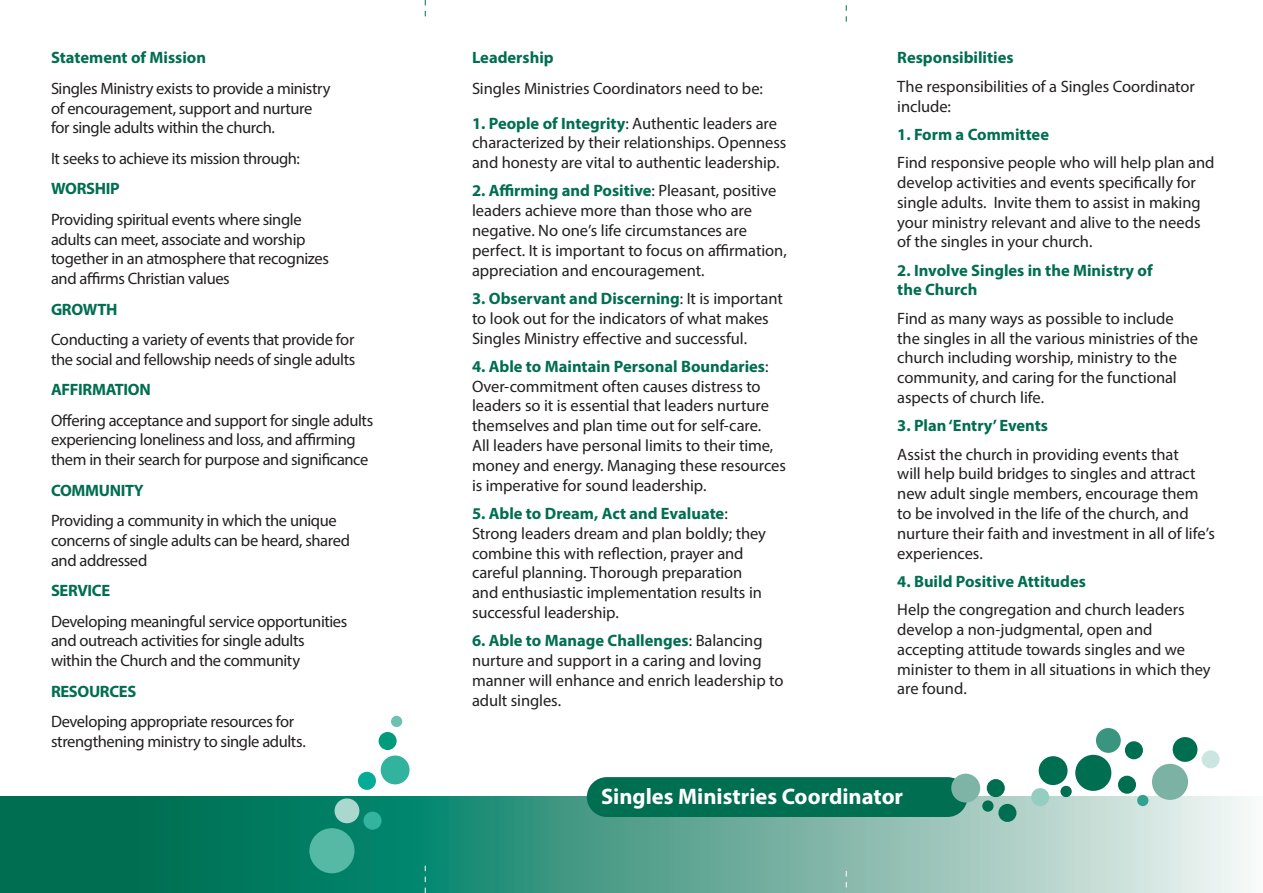
<style>
.page{position:relative;width:1263px;height:893px;background:#fff}
.page>*{position:absolute;margin:0;border:0;box-sizing:border-box;transform-origin:0 0}
.t1{font:700 22.5px "Myriad Pro";color:#fff}
.Body_Text{font:16.5px/19.8px "Myriad Pro";letter-spacing:-.005em;color:#231f20}
.Subheading{font:16.5px/19.8px "Myriad Pro";letter-spacing:-.025em;color:#231f20}
.Body_Text-2{font:700 16.5px/19.8px "Myriad Pro";color:#006e51}
.Subheading-2{font:700 16.5px "Myriad Pro";letter-spacing:-.02em;color:#006e51}
.Subheading-3{font:16.5px "Myriad Pro";letter-spacing:-.005em;color:#231f20}
.Subheading-4{font:700 16.5px "Myriad Pro";color:#006e51}
.s1{font-weight:700;color:#006e51}
</style>
<div class="page">
<svg style="left:0;top:796px;width:1251px;height:97px"></svg>
<div style="left:587px;top:777px;width:380px;height:40px;background:#006e51;border-radius:20px"></div>
<div style="left:1039px;top:756px;width:28px;height:29px;background:#006e51;border-radius:50%"></div>
<div style="left:1075px;top:755px;width:36px;height:36px;background:#006e51;border-radius:50%"></div>
<div style="left:1096px;top:728px;width:25px;height:25px;background:#3a9580;border-radius:50%"></div>
<div style="left:1125px;top:741px;width:18px;height:18px;background:#006e51;border-radius:50%"></div>
<div style="left:998px;top:804px;width:18px;height:18px;background:#006e51;border-radius:50%"></div>
<div style="left:1031px;top:788px;width:18px;height:18px;background:#93cec1;border-radius:50%"></div>
<div style="left:1060px;top:786px;width:12px;height:11px;background:#006e51;border-radius:50%"></div>
<div style="left:951px;top:774px;width:29px;height:28px;background:#7eb4a6;border-radius:50%"></div>
<div style="left:1152px;top:764px;width:36px;height:36px;background:#7cb2a4;border-radius:50%"></div>
<div style="left:1173px;top:737px;width:24px;height:25px;background:#006e51;border-radius:50%"></div>
<svg style="left:1201px;top:750px;width:19px;height:18px"></svg>
<div style="left:987px;top:779px;width:18px;height:18px;background:#006e51;border-radius:50%"></div>
<div style="left:1118px;top:776px;width:18px;height:18px;background:#006e51;border-radius:50%"></div>
<div style="left:1137px;top:795px;width:11px;height:11px;background:#32a18f;border-radius:50%"></div>
<div style="left:982px;top:800px;width:11px;height:12px;background:#006e51;border-radius:50%"></div>
<div style="left:381px;top:755px;width:29px;height:29px;background:#32b39d;border-radius:50%"></div>
<div style="left:309px;top:828px;width:45px;height:45px;background:#56b9a5;border-radius:50%"></div>
<div style="left:335px;top:798px;width:24px;height:25px;background:#aad7ce;border-radius:50%"></div>
<div style="left:363px;top:812px;width:19px;height:18px;background:#33b49e;border-radius:50%"></div>
<div style="left:358px;top:772px;width:18px;height:18px;background:#03ad95;border-radius:50%"></div>
<div style="left:379px;top:732px;width:18px;height:18px;background:#009b7a;border-radius:50%"></div>
<div style="left:391px;top:716px;width:11px;height:11px;background:#6ec0b0;border-radius:50%"></div>
<svg style="left:425px;top:0;width:1px;height:16px"></svg>
<svg style="left:846px;top:5px;width:1px;height:17px"></svg>
<svg style="left:425px;top:866px;width:1px;height:27px"></svg>
<svg style="left:846px;top:871px;width:1px;height:22px"></svg>
<p class="Subheading-4" style="left:51px;top:47px;width:157px">Statement of Mission</p>
<p class="Subheading" style="left:51px;top:78px;width:281px">Singles Ministry exists to provide a ministry of encouragement, support and nurture for single adults within the church.</p>
<p class="Subheading" style="left:51px;top:148px;width:250px">It seeks to achieve its mission through:</p>
<p class="Subheading-2" style="left:51px;top:178px;width:70px">WORSHIP</p>
<p class="Subheading" style="left:51px;top:209px;width:279px">Providing spiritual events where single adults can meet, associate and worship together in an atmosphere that recognizes and affirms Christian values</p>
<p class="Subheading-2" style="left:51px;top:298px;width:68px">GROWTH</p>
<p class="Subheading" style="left:51px;top:329px;width:306px">Conducting a variety of events that provide for the social and fellowship needs of single adults</p>
<p class="Subheading-2" style="left:51px;top:379px;width:101px">AFFIRMATION</p>
<p class="Subheading" style="left:51px;top:410px;width:324px">Offering acceptance and support for single adults experiencing loneliness and loss, and affirming them in their search for purpose and significance</p>
<p class="Subheading-2" style="left:51px;top:479px;width:94px">COMMUNITY</p>
<p class="Subheading" style="left:51px;top:510px;width:300px">Providing a community in which the unique concerns of single adults can be heard, shared and addressed</p>
<p class="Subheading-2" style="left:51px;top:580px;width:61px">SERVICE</p>
<p class="Subheading" style="left:51px;top:611px;width:298px">Developing meaningful service opportunities and outreach activities for single adults within the Church and the community</p>
<p class="Subheading-2" style="left:51px;top:680px;width:87px">RESOURCES</p>
<p class="Subheading" style="left:51px;top:711px;width:256px">Developing appropriate resources for strengthening ministry to single adults.</p>
<p class="Subheading-4" style="left:472px;top:47px;width:83px">Leadership</p>
<p class="Subheading-3" style="left:472px;top:78px;width:292px">Singles Ministries Coordinators need to be:</p>
<p class="Body_Text" style="left:472px;top:113px;width:316px"><span class="s1">1. People of Integrity</span>: Authentic leaders are characterized by their relationships. Openness and honesty are vital to authentic leadership.</p>
<p class="Body_Text" style="left:472px;top:181px;width:316px"><span class="s1">2. Affirming and Positive</span>: Pleasant, positive leaders achieve more than those who are negative. No one’s life circumstances are perfect. It is important to focus on affirmation, appreciation and encouragement.</p>
<p class="Body_Text" style="left:472px;top:288px;width:312px"><span class="s1">3. Observant and Discerning</span>: It is important to look out for the indicators of what makes<br>Singles Ministry effective and successful.</p>
<p class="Body_Text" style="left:472px;top:356px;width:315px"><span class="s1">4. Able to Maintain Personal Boundaries</span>:<br>Over-commitment often causes distress to leaders so it is essential that leaders nurture themselves and plan time out for self-care.<br>All leaders have personal limits to their time, money and energy. Managing these resources is imperative for sound leadership.</p>
<p class="Body_Text" style="left:472px;top:503px;width:295px"><span class="s1">5. Able to Dream, Act and Evaluate</span>:<br>Strong leaders dream and plan boldly; they combine this with reflection, prayer and careful planning. Thorough preparation and enthusiastic implementation results in successful leadership.</p>
<p class="Body_Text" style="left:472px;top:631px;width:313px"><span class="s1">6. Able to Manage Challenges</span>: Balancing nurture and support in a caring and loving manner will enhance and enrich leadership to adult singles.</p>
<p class="Body_Text-2" style="left:897px;top:47px;width:118px">Responsibilities</p>
<p class="Body_Text" style="left:897px;top:76px;width:299px">The responsibilities of a Singles Coordinator include:</p>
<p class="Body_Text-2" style="left:897px;top:124px;width:153px">1. Form a Committee</p>
<p class="Body_Text" style="left:897px;top:152px;width:319px">Find responsive people who will help plan and develop activities and events specifically for single adults. Invite them to assist in making your ministry relevant and alive to the needs of the singles in your church.</p>
<p class="Body_Text-2" style="left:897px;top:260px;width:257px">2. Involve Singles in the Ministry of the Church</p>
<p class="Body_Text" style="left:897px;top:308px;width:302px">Find as many ways as possible to include the singles in all the various ministries of the church including worship, ministry to the community, and caring for the functional aspects of church life.</p>
<p class="Body_Text-2" style="left:897px;top:415px;width:152px">3. Plan ‘Entry’ Events</p>
<p class="Body_Text" style="left:897px;top:444px;width:319px">Assist the church in providing events that<br>will help build bridges to singles and attract new adult single members, encourage them to be involved in the life of the church, and nurture their faith and investment in all of life’s experiences.</p>
<p class="Body_Text-2" style="left:897px;top:571px;width:190px">4. Build Positive Attitudes</p>
<p class="Body_Text" style="left:897px;top:599px;width:315px">Help the congregation and church leaders develop a non-judgmental, open and accepting attitude towards singles and we minister to them in all situations in which they are found.</p>
<p class="t1" style="left:601px;top:782px;width:304px">Singles Ministries Coordinator</p>
</div>
